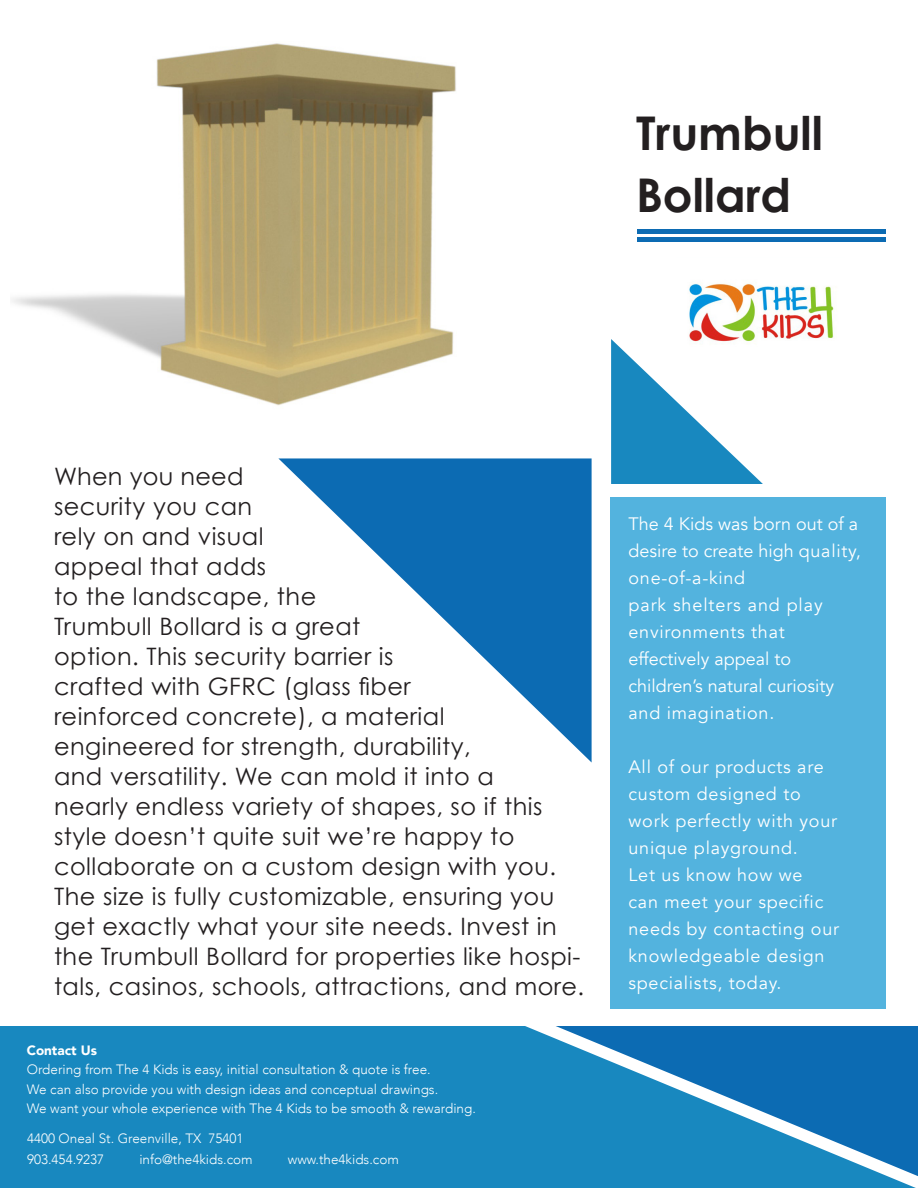
<style>
.page{position:relative;width:918px;height:1188px;background:#fff}
.page>*{position:absolute;margin:0;border:0;box-sizing:border-box;transform-origin:0 0}
.t1{font:700 46.5px/61.5px "Century Gothic";color:#231f20}
.t2{font:24px/30px "Century Gothic";letter-spacing:.02em;color:#231f20}
.t3{font:18px/27px "Avenir";letter-spacing:.04em;color:#fff}
.t4{font:18px/27px "Avenir";color:#fff}
.t5{font:300 13.5px "Avenir";color:#fff}
.t6{font:900 13.5px "Avenir";color:#fff}
</style>
<div class="page">
<div style="left:611px;top:497px;width:275px;height:512px;background:#53b3de"></div>
<svg style="left:278px;top:458px;width:314px;height:305px"></svg>
<hr style="left:638px;top:229px;width:248px;height:4px;background:#0c6bb3">
<hr style="left:638px;top:238px;width:248px;height:4px;background:#0c6bb3">
<img style="left:689px;top:283px;width:146px;height:56px">
<svg style="left:611px;top:339px;width:152px;height:145px"></svg>
<div style="left:0;top:1026px;width:916px;height:162px;background:#1888bf"></div>
<svg style="left:556px;top:1026px;width:362px;height:150px;background:#2483be"></svg>
<img style="left:12px;top:43px;width:444px;height:363px">
<p class="t1" style="left:636px;top:102px;width:188px">Trumbull<br>Bollard</p>
<p class="t2" style="left:54px;top:460px;width:214px">When you need security you can rely on and visual appeal that adds</p>
<p class="t2" style="left:54px;top:580px;width:264px">to the landscape, the</p>
<p class="t2" style="left:54px;top:610px;width:358px">Trumbull Bollard is a great option. This security barrier is crafted with GFRC (glass fiber</p>
<p class="t2" style="left:54px;top:700px;width:392px">reinforced concrete), a material</p>
<p class="t2" style="left:54px;top:730px;width:418px">engineered for strength, durability,</p>
<p class="t2" style="left:54px;top:760px;width:490px">and versatility. We can mold it into a nearly endless variety of shapes, so if this style doesn’t quite suit we’re happy to</p>
<p class="t2" style="left:54px;top:850px;width:504px">collaborate on a custom design with you.<br>The size is fully customizable, ensuring you</p>
<p class="t2" style="left:54px;top:910px;width:504px">get exactly what your site needs. Invest in</p>
<p class="t2" style="left:54px;top:940px;width:532px">the Trumbull Bollard for properties like hospi&shy;tals, casinos, schools, attractions, and more.</p>
<p class="t6" style="left:27px;top:1039px;width:72px">Contact Us</p>
<p class="t5" style="left:27px;top:1062px;width:406px">Ordering from The 4 Kids is easy, initial consultation &amp; quote is free.</p>
<p class="t5" style="left:27px;top:1081px;width:413px">We can also provide you with design ideas and conceptual drawings.</p>
<p class="t5" style="left:27px;top:1101px;width:451px">We want your whole experience with The 4 Kids to be smooth &amp; rewarding.</p>
<p class="t5" style="left:27px;top:1130px;width:218px">4400 Oneal St. Greenville, TX 75401</p>
<p class="t5" style="left:27px;top:1151px;width:79px">903.454.9237</p>
<p class="t5" style="left:139px;top:1151px;width:115px">info@the4kids.com</p>
<p class="t5" style="left:288px;top:1151px;width:113px">www.the4kids.com</p>
<p class="t4" style="left:629px;top:510px;width:234px">The 4 Kids was born out of a desire to create high quality, one-of-a-kind</p>
<p class="t3" style="left:629px;top:591px;width:196px">park shelters and play</p>
<p class="t3" style="left:629px;top:618px;width:158px">environments that</p>
<p class="t4" style="left:629px;top:645px;width:164px">effectively appeal to</p>
<p class="t4" style="left:629px;top:672px;width:207px">children’s natural curiosity and imagination.</p>
<p class="t3" style="left:629px;top:753px;width:197px">All of our products are custom designed to</p>
<p class="t3" style="left:629px;top:807px;width:210px">work perfectly with your unique playground.</p>
<p class="t3" style="left:629px;top:861px;width:175px">Let us know how we</p>
<p class="t3" style="left:629px;top:888px;width:212px">can meet your specific needs by contacting our knowledgeable design specialists, today.</p>
</div>
